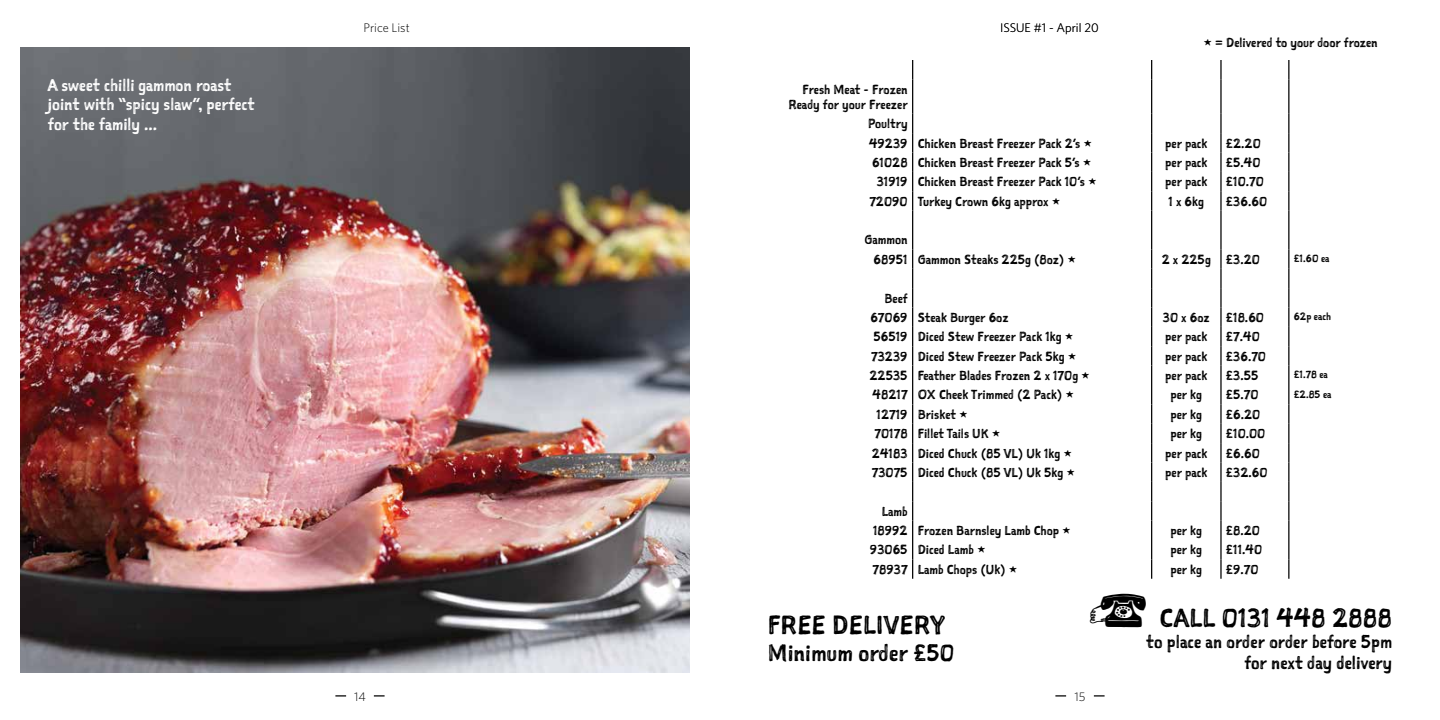
<style>
.page{position:relative;width:1440px;height:720px;background:#fff}
.page>*{position:absolute;margin:0;border:0;box-sizing:border-box;transform-origin:0 0}
.t1{font:25px "Sketchnote Square";color:#000}
.t2{font:22.5px "Sketchnote Square";color:#000}
.t3{font:17.5px/21px "Sketchnote Square";color:#000;text-align:right}
.t4{font:16.25px/19.5px "Sketchnote Square";color:#fff}
.t5{font:12.5px/19.4px "Sketchnote Square";color:#000}
.t6{font:300 12.5px "Whitney";color:#000}
.t7{font:10px "Sketchnote Square";color:#000}
.s1{font-size:45px}
</style>
<div class="page">
<img style="left:20px;top:48px;width:670px;height:624px">
<svg style="left:1055px;top:695px;width:11px;height:2px"></svg>
<svg style="left:1094px;top:695px;width:11px;height:2px"></svg>
<svg style="left:335px;top:695px;width:11px;height:2px"></svg>
<svg style="left:374px;top:695px;width:11px;height:2px"></svg>
<svg style="left:912px;top:60px;width:1px;height:19px"></svg>
<svg style="left:1151px;top:60px;width:1px;height:19px"></svg>
<svg style="left:1220px;top:60px;width:2px;height:19px"></svg>
<svg style="left:1288px;top:60px;width:1px;height:19px"></svg>
<hr style="left:912px;top:79px;width:1px;height:35px;background:#000">
<hr style="left:1151px;top:79px;width:1px;height:35px;background:#000">
<hr style="left:1220px;top:79px;width:2px;height:35px;background:#000">
<hr style="left:1288px;top:79px;width:1px;height:35px;background:#000">
<svg style="left:1220px;top:114px;width:2px;height:38px"></svg>
<hr style="left:1220px;top:152px;width:2px;height:20px;background:#000">
<svg style="left:1220px;top:172px;width:2px;height:19px"></svg>
<hr style="left:1220px;top:191px;width:2px;height:20px;background:#000">
<svg style="left:1220px;top:211px;width:2px;height:38px"></svg>
<hr style="left:1220px;top:249px;width:2px;height:20px;background:#000">
<svg style="left:1220px;top:269px;width:2px;height:19px"></svg>
<hr style="left:1220px;top:288px;width:2px;height:20px;background:#000">
<svg style="left:1220px;top:308px;width:2px;height:38px"></svg>
<hr style="left:1220px;top:346px;width:2px;height:20px;background:#000">
<svg style="left:1220px;top:366px;width:2px;height:38px"></svg>
<hr style="left:1220px;top:404px;width:2px;height:20px;background:#000">
<svg style="left:1220px;top:424px;width:2px;height:38px"></svg>
<hr style="left:1220px;top:462px;width:2px;height:20px;background:#000">
<svg style="left:1220px;top:482px;width:2px;height:19px"></svg>
<hr style="left:1220px;top:501px;width:2px;height:20px;background:#000">
<svg style="left:1220px;top:521px;width:2px;height:38px"></svg>
<svg style="left:912px;top:114px;width:1px;height:465px"></svg>
<svg style="left:1151px;top:114px;width:1px;height:465px"></svg>
<hr style="left:1220px;top:559px;width:2px;height:20px;background:#000">
<svg style="left:1288px;top:114px;width:1px;height:465px"></svg>
<h3 class="t4" style="left:48px;top:75px;width:208px">A sweet chilli gammon roast joint with “spicy slaw”, perfect for the family ...</h3>
<p class="t6" style="left:364px;top:20px;width:48px">Price List</p>
<p class="t6" style="left:1000px;top:20px;width:100px">ISSUE #1 - April 20</p>
<p class="t5" style="left:788px;top:82px;width:121px;line-height:15px;text-align:right">Fresh Meat - Frozen<br>Ready for your Freezer</p>
<p class="t5" style="left:868px;top:114px;width:225px">Poultry<br>49239 Chicken Breast Freezer Pack 2’s ⋆</p>
<p class="t5" style="left:1203px;top:33px;width:176px">⋆ = Delivered to your door frozen</p>
<p class="t5" style="left:1165px;top:133px;width:44px">per pack</p>
<p class="t5" style="left:1226px;top:133px;width:36px">£2.20</p>
<p class="t5" style="left:872px;top:152px;width:221px">61028 Chicken Breast Freezer Pack 5’s ⋆</p>
<p class="t5" style="left:1165px;top:152px;width:44px">per pack</p>
<p class="t5" style="left:1226px;top:152px;width:36px">£5.40</p>
<p class="t5" style="left:877px;top:172px;width:221px">31919 Chicken Breast Freezer Pack 10’s ⋆</p>
<p class="t5" style="left:1165px;top:172px;width:44px">per pack</p>
<p class="t5" style="left:1226px;top:172px;width:39px">£10.70</p>
<p class="t5" style="left:869px;top:191px;width:192px">72090 Turkey Crown 6kg approx ⋆</p>
<p class="t5" style="left:1169px;top:191px;width:37px">1 x 6kg</p>
<p class="t5" style="left:1226px;top:191px;width:43px">£36.60</p>
<p class="t5" style="left:874px;top:230px;width:204px;text-indent:-9px">Gammon<br>68951 Gammon Steaks 225g (8oz) ⋆</p>
<p class="t5" style="left:1162px;top:249px;width:100px">2 x 225g £3.20</p>
<p class="t7" style="left:1294px;top:251px;width:37px">£1.60 ea</p>
<p class="t5" style="left:870px;top:288px;width:140px;text-indent:14px">Beef<br>67069 Steak Burger 6oz</p>
<p class="t5" style="left:1163px;top:307px;width:48px">30 x 6oz</p>
<p class="t5" style="left:1226px;top:307px;width:40px">£18.60</p>
<p class="t7" style="left:1294px;top:310px;width:39px">62p each</p>
<p class="t5" style="left:873px;top:327px;width:202px">56519 Diced Stew Freezer Pack 1kg ⋆</p>
<p class="t5" style="left:1165px;top:327px;width:44px">per pack</p>
<p class="t5" style="left:1226px;top:327px;width:35px">£7.40</p>
<p class="t5" style="left:871px;top:346px;width:207px">73239 Diced Stew Freezer Pack 5kg ⋆</p>
<p class="t5" style="left:1165px;top:346px;width:44px">per pack</p>
<p class="t5" style="left:1226px;top:346px;width:42px">£36.70</p>
<p class="t5" style="left:870px;top:366px;width:222px">22535 Feather Blades Frozen 2 x 170g ⋆</p>
<p class="t5" style="left:1165px;top:366px;width:44px">per pack</p>
<p class="t5" style="left:1226px;top:366px;width:34px">£3.55</p>
<p class="t7" style="left:1294px;top:368px;width:36px">£1.78 ea</p>
<p class="t5" style="left:873px;top:385px;width:203px">48217 OX Cheek Trimmed (2 Pack) ⋆</p>
<p class="t5" style="left:1170px;top:385px;width:33px">per kg</p>
<p class="t5" style="left:1226px;top:385px;width:34px">£5.70</p>
<p class="t7" style="left:1294px;top:387px;width:39px">£2.85 ea</p>
<p class="t5" style="left:877px;top:404px;width:93px">12719 Brisket ⋆</p>
<p class="t5" style="left:1170px;top:404px;width:33px">per kg</p>
<p class="t5" style="left:1226px;top:404px;width:36px">£6.20</p>
<p class="t5" style="left:875px;top:424px;width:127px">70178 Fillet Tails UK ⋆</p>
<p class="t5" style="left:1170px;top:424px;width:33px">per kg</p>
<p class="t5" style="left:1226px;top:424px;width:41px">£10.00</p>
<p class="t5" style="left:872px;top:443px;width:202px">24183 Diced Chuck (85 VL) Uk 1kg ⋆</p>
<p class="t5" style="left:1165px;top:443px;width:44px">per pack</p>
<p class="t5" style="left:1226px;top:443px;width:35px">£6.60</p>
<p class="t5" style="left:872px;top:462px;width:205px">73075 Diced Chuck (85 VL) Uk 5kg ⋆</p>
<p class="t5" style="left:1165px;top:462px;width:44px">per pack</p>
<p class="t5" style="left:1226px;top:462px;width:43px">£32.60</p>
<p class="t5" style="left:873px;top:501px;width:199px;text-indent:9px">Lamb<br>18992 Frozen Barnsley Lamb Chop ⋆</p>
<p class="t5" style="left:1170px;top:521px;width:33px">per kg</p>
<p class="t5" style="left:1226px;top:521px;width:36px">£8.20</p>
<p class="t5" style="left:870px;top:540px;width:117px">93065 Diced Lamb ⋆</p>
<p class="t5" style="left:1170px;top:540px;width:33px">per kg</p>
<p class="t5" style="left:1226px;top:540px;width:38px">£11.40</p>
<p class="t5" style="left:873px;top:559px;width:146px">78937 Lamb Chops (Uk) ⋆</p>
<p class="t5" style="left:1170px;top:559px;width:33px">per kg</p>
<p class="t5" style="left:1226px;top:559px;width:34px">£9.70</p>
<h1 class="t1" style="left:768px;top:608px;width:179px">FREE DELIVERY</h1>
<h2 class="t2" style="left:768px;top:637px;width:188px">Minimum order £50</h2>
<h1 class="t1" style="left:1088px;top:601px;width:306px"><span class="s1">w</span> CALL 0131 448 2888</h1>
<h3 class="t3" style="left:1146px;top:631px;width:247px">to place an order order before 5pm for next day delivery</h3>
<p class="t6" style="left:354px;top:688px;width:13px">14</p>
<p class="t6" style="left:1074px;top:688px;width:13px">15</p>
</div>
